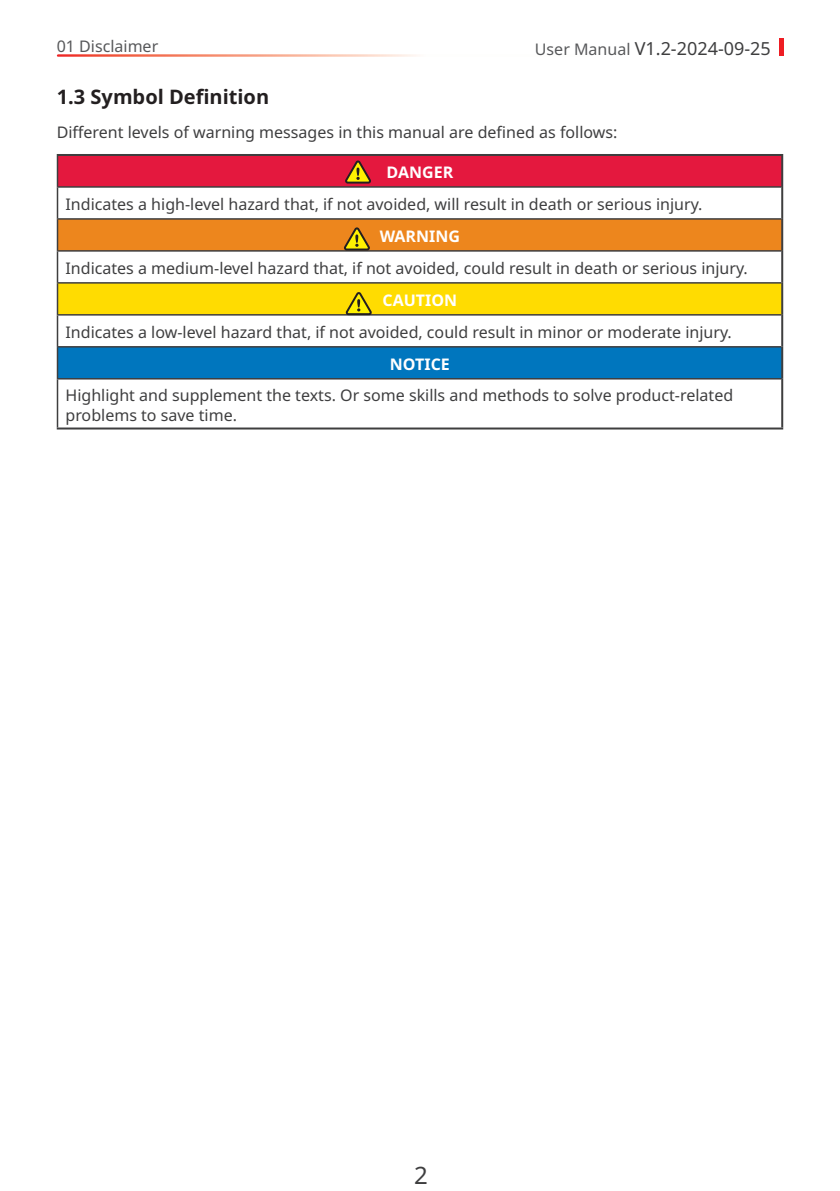
<style>
.page{position:relative;width:840px;height:1191px;background:#fff}
.page>*{position:absolute;margin:0;border:0;box-sizing:border-box;transform-origin:0 0}
.t1{font:24px "Noto Sans";color:#3e3e3f}
.二级标题{font:700 20px "Noto Sans";color:#231f20}
.t2{font:18px "Noto Sans";color:#3e3e3f}
.t3{font:16px/20px "Noto Sans";color:#3e3e3f}
.t4{font:700 16px "Noto Sans";color:#fff}
.t5{font:16px "Noto Sans";color:#57585a}
.s1{font-size:16px;color:#57585a}
</style>
<div class="page">
<svg style="left:779px;top:38px;width:3px;height:18px"></svg>
<div style="left:57px;top:155px;width:724px;height:32px;background:#e4183e"></div>
<div style="left:57px;top:219px;width:724px;height:32px;background:#ed861d"></div>
<div style="left:57px;top:283px;width:724px;height:32px;background:#ffdc01"></div>
<div style="left:57px;top:347px;width:724px;height:32px;background:#0076be"></div>
<hr style="left:57px;top:154px;width:725px;height:2px;background:#3e3e3f">
<hr style="left:780px;top:156px;width:2px;height:31px;background:#3e3e3f">
<hr style="left:780px;top:187px;width:2px;height:32px;background:#3e3e3f">
<hr style="left:780px;top:219px;width:2px;height:32px;background:#3e3e3f">
<hr style="left:780px;top:251px;width:2px;height:32px;background:#3e3e3f">
<hr style="left:780px;top:283px;width:2px;height:32px;background:#3e3e3f">
<hr style="left:780px;top:315px;width:2px;height:32px;background:#3e3e3f">
<hr style="left:780px;top:347px;width:2px;height:32px;background:#3e3e3f">
<hr style="left:780px;top:379px;width:2px;height:48px;background:#3e3e3f">
<hr style="left:57px;top:427px;width:725px;height:2px;background:#3e3e3f">
<hr style="left:57px;top:156px;width:1px;height:30px;background:#3e3e3f">
<hr style="left:57px;top:186px;width:723px;height:2px;background:#3e3e3f">
<hr style="left:57px;top:188px;width:1px;height:30px;background:#3e3e3f">
<hr style="left:57px;top:218px;width:723px;height:2px;background:#3e3e3f">
<hr style="left:57px;top:220px;width:1px;height:30px;background:#3e3e3f">
<hr style="left:57px;top:250px;width:723px;height:2px;background:#3e3e3f">
<hr style="left:57px;top:252px;width:1px;height:30px;background:#3e3e3f">
<hr style="left:57px;top:282px;width:723px;height:2px;background:#3e3e3f">
<hr style="left:57px;top:284px;width:1px;height:30px;background:#3e3e3f">
<hr style="left:57px;top:314px;width:723px;height:1px;background:#3e3e3f">
<hr style="left:57px;top:315px;width:1px;height:31px;background:#3e3e3f">
<hr style="left:57px;top:346px;width:723px;height:1px;background:#3e3e3f">
<hr style="left:57px;top:347px;width:1px;height:31px;background:#3e3e3f">
<hr style="left:57px;top:378px;width:723px;height:1px;background:#3e3e3f">
<hr style="left:57px;top:379px;width:1px;height:48px;background:#3e3e3f">
<svg style="left:345px;top:160px;width:26px;height:24px"></svg>
<svg style="left:341px;top:227px;width:29px;height:24px"></svg>
<svg style="left:343px;top:292px;width:29px;height:24px"></svg>
<p class="t5" style="left:57px;top:35px;width:103px">01 Disclaimer</p>
<p class="t2" style="left:534px;top:35px;width:237px"><span class="s1">User Manual</span> V1.2-2024-09-25</p>
<p class="二级标题" style="left:57px;top:83px;width:214px">1.3 Symbol Definition</p>
<p class="t3" style="left:57px;top:122px;width:562px">Different levels of warning messages in this manual are defined as follows:</p>
<p class="t4" style="left:386px;top:161px;width:68px">DANGER</p>
<p class="t3" style="left:65px;top:194px;width:638px">Indicates a high-level hazard that, if not avoided, will result in death or serious injury.</p>
<p class="t4" style="left:379px;top:225px;width:82px">WARNING</p>
<p class="t3" style="left:65px;top:258px;width:683px">Indicates a medium-level hazard that, if not avoided, could result in death or serious injury.</p>
<p class="t4" style="left:382px;top:289px;width:76px">CAUTION</p>
<p class="t3" style="left:65px;top:322px;width:667px">Indicates a low-level hazard that, if not avoided, could result in minor or moderate injury.</p>
<p class="t4" style="left:389px;top:352px;width:61px">NOTICE</p>
<p class="t3" style="left:65px;top:385px;width:668px">Highlight and supplement the texts. Or some skills and methods to solve product-related problems to save time.</p>
<h1 class="t1" style="left:414px;top:1157px;width:15px">2</h1>
</div>
